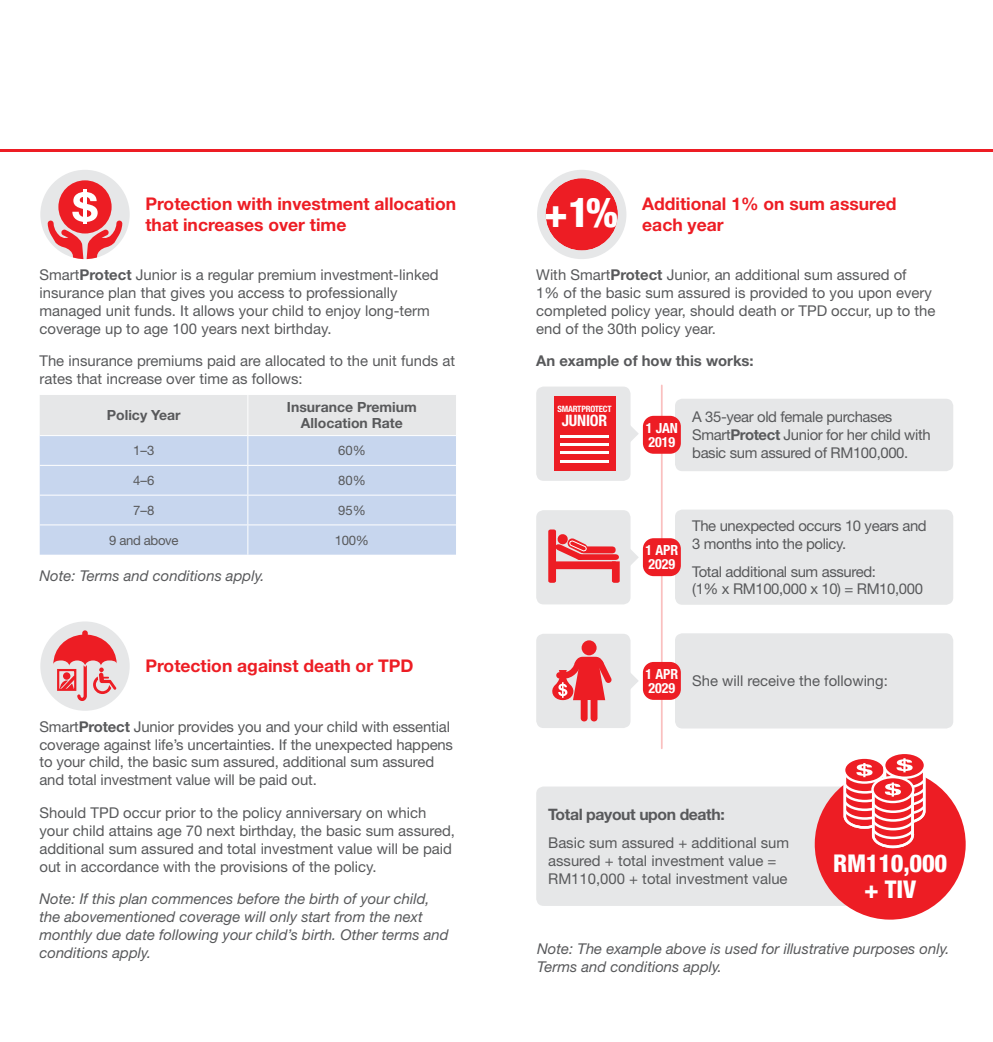
<style>
.page{position:relative;width:993px;height:1042px;background:#fff}
.page>*{position:absolute;margin:0;border:0;box-sizing:border-box;transform-origin:0 0}
.t1{font:800 condensed 40.95px "Helvetica Neue LT Std";color:#fff}
.t2{font:800 condensed 24.5px/26.2px "Helvetica Neue LT Std";letter-spacing:-.01em;color:#fff;text-align:center}
.t3{font:700 17.5px/21px "Helvetica Neue LT Std";color:#ed1d24}
.t4{font:700 15.75px "Helvetica Neue LT Std";letter-spacing:-.025em;color:#58595b}
.t5{font:700 condensed 15.75px "Helvetica Neue LT Std";letter-spacing:-.015em;color:#fff}
.t6{font:14.88px/17.8px "Helvetica Neue LT Std";color:#58595b}
.t7{font:italic 14.88px/17.8px "Helvetica Neue LT Std";color:#58595b}
.t8{font:14.88px/17.8px "Helvetica Neue LT Std";letter-spacing:-.025em;color:#58595b}
.t9{font:700 14.88px "Helvetica Neue LT Std";color:#58595b}
.t10{font:700 14px/15.8px "Helvetica Neue LT Std";color:#58595b;text-align:center}
.t11{font:700 condensed 14px/14px "Helvetica Neue LT Std";color:#fff}
.t12{font:13.12px "Helvetica Neue LT Std";letter-spacing:-.025em;color:#58595b}
.t13{font:700 condensed 8.75px "Helvetica Neue LT Std";letter-spacing:-.02em;color:#fff}
.s1{font-weight:700}
</style>
<div class="page">
<div style="left:536px;top:786px;width:371px;height:120px;background:#e6e7e8;border-radius:7px"></div>
<div style="left:674px;top:633px;width:278px;height:95px;background:#e6e7e8;border-radius:7px"></div>
<div style="left:674px;top:509px;width:278px;height:96px;background:#e6e7e8;border-radius:7px"></div>
<div style="left:674px;top:399px;width:278px;height:72px;background:#e6e7e8;border-radius:7px"></div>
<hr style="left:0;top:149px;width:496px;height:2px;background:#ed1d24">
<hr style="left:496px;top:149px;width:496px;height:2px;background:#ed1d24">
<div style="left:40px;top:170px;width:90px;height:89px;background:#e6e7e8;border-radius:50%"></div>
<div style="left:58px;top:180px;width:54px;height:53px;background:#ed1d24;border-radius:50%"></div>
<svg style="left:48px;top:192px;width:74px;height:67px"></svg>
<hr style="left:83px;top:190px;width:4px;height:34px;background:#fff">
<div style="left:537px;top:170px;width:89px;height:89px;background:#e6e7e8;border-radius:50%"></div>
<div style="left:40px;top:621px;width:90px;height:90px;background:#e6e7e8;border-radius:50%"></div>
<svg style="left:53px;top:630px;width:64px;height:71px"></svg>
<div style="left:57px;top:669px;width:19px;height:22px;border:2px solid #ed1d24"></div>
<div style="left:545px;top:178px;width:72px;height:72px;background:#ed1d24;border-radius:50%"></div>
<div style="left:536px;top:510px;width:94px;height:94px;background:#e6e7e8;border-radius:7px"></div>
<svg style="left:630px;top:548px;width:8px;height:18px"></svg>
<div style="left:536px;top:386px;width:94px;height:95px;background:#e6e7e8;border-radius:7px"></div>
<svg style="left:630px;top:425px;width:8px;height:17px"></svg>
<hr style="left:660px;top:385px;width:2px;height:363px;background:#fac0bf">
<div style="left:642px;top:538px;width:38px;height:38px;background:#ed1d24;border-radius:11px"></div>
<div style="left:642px;top:416px;width:38px;height:38px;background:#ed1d24;border-radius:11px"></div>
<div style="left:548px;top:529px;width:8px;height:54px;background:#ed1d24;border-radius:2px"></div>
<svg style="left:554px;top:534px;width:65px;height:49px"></svg>
<svg style="left:813px;top:754px;width:152px;height:166px"></svg>
<div style="left:553px;top:396px;width:62px;height:74px;background:#ed1d24"></div>
<hr style="left:560px;top:451px;width:48px;height:3px;background:#fff">
<hr style="left:560px;top:460px;width:48px;height:2px;background:#fff">
<hr style="left:560px;top:443px;width:48px;height:3px;background:#fff">
<hr style="left:560px;top:435px;width:48px;height:3px;background:#fff">
<div style="left:642px;top:662px;width:38px;height:38px;background:#ed1d24;border-radius:11px"></div>
<div style="left:40px;top:525px;width:416px;height:30px;background:#c7d6ee"></div>
<svg style="left:40px;top:395px;width:416px;height:129px;background:#d2dcec"></svg>
<hr style="left:247px;top:525px;width:1px;height:30px;background:#fff">
<div style="left:536px;top:634px;width:94px;height:94px;background:#e6e7e8;border-radius:7px"></div>
<svg style="left:630px;top:672px;width:8px;height:18px"></svg>
<div style="left:581px;top:640px;width:15px;height:15px;background:#ed1d24;border-radius:50%"></div>
<svg style="left:552px;top:657px;width:59px;height:65px"></svg>
<p class="t3" style="left:145px;top:193px;width:312px">Protection with investment allocation that increases over time</p>
<p class="t3" style="left:642px;top:193px;width:256px">Additional 1% on sum assured each year</p>
<h1 class="t1" style="left:543px;top:187px;width:76px">+1%</h1>
<p class="t6" style="left:39px;top:266px;width:400px">Smart<span class="s1">Protect</span> Junior is a regular premium investment-linked insurance plan that gives you access to professionally managed unit funds. It allows your child to enjoy long-term coverage up to age 100 years next birthday.</p>
<p class="t6" style="left:39px;top:352px;width:417px">The insurance premiums paid are allocated to the unit funds at rates that increase over time as follows:</p>
<p class="t10" style="left:107px;top:407px;width:75px">Policy Year</p>
<p class="t10" style="left:287px;top:399px;width:131px">Insurance Premium<br>Allocation Rate</p>
<p class="t12" style="left:133px;top:443px;width:23px">1–3</p>
<p class="t12" style="left:338px;top:443px;width:29px">60%</p>
<p class="t12" style="left:133px;top:472px;width:23px">4–6</p>
<p class="t12" style="left:338px;top:472px;width:29px">80%</p>
<p class="t12" style="left:133px;top:502px;width:23px">7–8</p>
<p class="t12" style="left:338px;top:502px;width:29px">95%</p>
<p class="t12" style="left:109px;top:532px;width:71px">9 and above</p>
<p class="t12" style="left:335px;top:532px;width:36px">100%</p>
<p class="t7" style="left:39px;top:566px;width:226px">Note: Terms and conditions apply.</p>
<p class="t3" style="left:145px;top:655px;width:269px">Protection against death or TPD</p>
<p class="t6" style="left:39px;top:717px;width:415px">Smart<span class="s1">Protect</span> Junior provides you and your child with essential coverage against life’s uncertainties. If the unexpected happens to your child, the basic sum assured, additional sum assured and total investment value will be paid out.</p>
<p class="t6" style="left:39px;top:803px;width:417px">Should TPD occur prior to the policy anniversary on which your child attains age 70 next birthday, the basic sum assured, additional sum assured and total investment value will be paid out in accordance with the provisions of the policy.</p>
<p class="t7" style="left:39px;top:890px;width:410px">Note: If this plan commences before the birth of your child, the abovementioned coverage will only start from the next monthly due date following your child’s birth. Other terms and conditions apply.</p>
<p class="t6" style="left:536px;top:266px;width:400px">With Smart<span class="s1">Protect</span> Junior, an additional sum assured of<br>1% of the basic sum assured is provided to you upon every completed policy year, should death or TPD occur, up to the end of the 30th policy year.</p>
<p class="t9" style="left:536px;top:352px;width:219px">An example of how this works:</p>
<p class="t13" style="left:557px;top:404px;width:56px">SMARTPROTECT</p>
<p class="t5" style="left:561px;top:411px;width:47px">JUNIOR</p>
<p class="t8" style="left:692px;top:408px;width:240px">A 35-year old female purchases<br>Smart<span class="s1">Protect</span> Junior for her child with basic sum assured of RM100,000.</p>
<p class="t11" style="left:645px;top:421px;width:34px">1 JAN<br>2019</p>
<p class="t11" style="left:645px;top:543px;width:34px">1 APR<br>2029</p>
<p class="t8" style="left:692px;top:516px;width:236px">The unexpected occurs 10 years and<br>3 months into the policy.</p>
<p class="t8" style="left:692px;top:562px;width:232px">Total additional sum assured:<br>(1% x RM100,000 x 10) = RM10,000</p>
<p class="t11" style="left:645px;top:667px;width:34px">1 APR<br>2029</p>
<p class="t6" style="left:692px;top:672px;width:197px">She will receive the following:</p>
<p class="t4" style="left:548px;top:805px;width:178px">Total payout upon death:</p>
<p class="t6" style="left:548px;top:833px;width:242px">Basic sum assured + additional sum assured + total investment value =<br>RM110,000 + total investment value</p>
<h2 class="t2" style="left:832px;top:850px;width:115px">RM110,000 + TIV</h2>
<p class="t7" style="left:537px;top:939px;width:414px">Note: The example above is used for illustrative purposes only.<br>Terms and conditions apply.</p>
</div>
